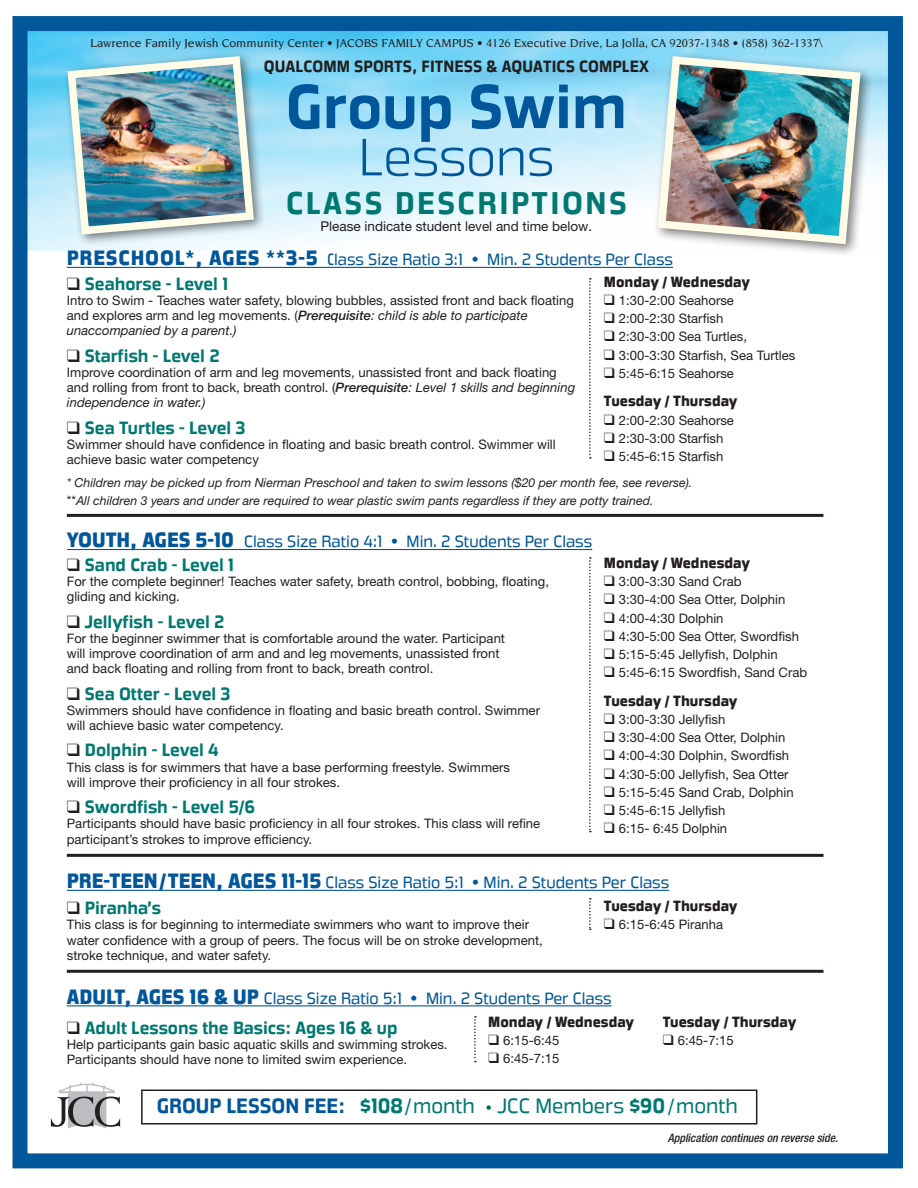
<style>
.page{position:relative;width:918px;height:1188px;background:#fff}
.page>*{position:absolute;margin:0;border:0;box-sizing:border-box;transform-origin:0 0}
.t1{font:700 60.45px "Great Escape Rg";color:#01579a}
.t2{font:51.45px "Great Escape Lt";color:#01579a}
.t3{font:700 30.75px "Great Escape Rg";letter-spacing:.08em;color:#007871}
.t4{font:20.4px "Great Escape Bk";color:#007871}
.t5{font:700 17.4px "Great Escape Rg";color:#007871}
.t6{font:16.05px "Great Escape Bk";color:#01579a}
.t7{font:700 16.05px "Great Escape Rg";letter-spacing:.005em;color:#231f20}
.t8{font:14.55px "Great Escape Bl";color:#231f20}
.t9{font:13.5px "Helvetica Neue LT Std";color:#231f20}
.t10{font:13.05px/15.3px "Helvetica Neue LT Std";color:#231f20}
.t11{font:italic 12.3px/17.4px "Helvetica Neue LT Std";color:#231f20}
.t12{font:500 12.3px "Novarese";color:#231f20}
.t13{font:italic 500 condensed 11.7px "Helvetica Neue LT Std";color:#231f20}
.s1{font-size:13.05px}
.s2{font-family:"Great Escape Bl";font-size:20.4px}
.s3{font-family:"Great Escape Narrow Bk"}
.s4{font-family:"ITC Avant Garde Std";font-weight:600;font-stretch:condensed}
.s5{color:#231f20}
.s6{font-weight:500;font-style:italic}
.s7{font-style:italic}
.s8{font-style:normal;font-size:13.05px}
.s9{font-family:"Great Escape Rg";font-weight:700;color:#01579a}
.s10{font-family:"Great Escape Rg";font-weight:700}
.s11{font-family:"Futura Std";font-weight:500;font-size:11.7px;color:#007035}
</style>
<div class="page">
<img style="left:29px;top:32px;width:858px;height:219px">
<div style="left:13px;top:16px;width:890px;height:1152px;border:15px solid #01579a"></div>
<hr style="left:67px;top:970px;width:757px;height:3px;background:#231f20">
<hr style="left:67px;top:854px;width:757px;height:3px;background:#231f20">
<hr style="left:67px;top:514px;width:757px;height:3px;background:#231f20">
<hr style="left:67px;top:890px;width:602px;height:1px;background:#01579a">
<svg style="left:589px;top:898px;width:2px;height:32px"></svg>
<hr style="left:67px;top:1005px;width:545px;height:1px;background:#01579a">
<svg style="left:474px;top:1016px;width:2px;height:46px"></svg>
<hr style="left:67px;top:267px;width:606px;height:1px;background:#01579a">
<svg style="left:589px;top:278px;width:2px;height:181px"></svg>
<hr style="left:67px;top:549px;width:525px;height:1px;background:#01579a">
<svg style="left:589px;top:557px;width:2px;height:275px"></svg>
<div style="left:141px;top:1090px;width:616px;height:35px;border:2px solid #231f20"></div>
<div style="left:62px;top:51px;width:204px;height:196px;background:#231f20;opacity:.58"></div>
<img style="left:63px;top:52px;width:195px;height:187px">
<div style="left:652px;top:51px;width:222px;height:206px;background:#231f20;opacity:.58"></div>
<img style="left:654px;top:52px;width:211px;height:196px">
<svg style="left:51px;top:1082px;width:69px;height:46px"></svg>
<p class="t12" style="left:90px;top:36px;width:734px">Lawrence Family Jewish Community Center • JACOBS FAMILY CAMPUS • 4126 Executive Drive, La Jolla, CA 92037-1348 • (858) 362-1337<span class="s1">\</span></p>
<p class="t7" style="left:264px;top:57px;width:386px">QUALCOMM SPORTS, FITNESS &amp; AQUATICS COMPLEX</p>
<h1 class="t1" style="left:286px;top:71px;width:343px">Group Swim</h1>
<h2 class="t2" style="left:359px;top:126px;width:197px">Lessons</h2>
<h3 class="t3" style="left:286px;top:184px;width:342px">CLASS DESCRIPTIONS</h3>
<p class="t9" style="left:321px;top:218px;width:273px">Please indicate student level and time below.</p>
<p class="t6" style="left:67px;top:250px;width:608px"><span class="s2">PRESCHOOL*, AGES **3-5</span> <span class="s3">C</span>lass Size Ratio 3:1 <span class="s4">•</span> Min. 2 Students Per Class</p>
<p class="t8" style="left:604px;top:273px;width:148px">Monday / Wednesday</p>
<p class="t10" style="left:604px;top:293px;width:132px">❑ 1:30-2:00 Seahorse</p>
<p class="t10" style="left:604px;top:311px;width:121px">❑ 2:00-2:30 Starfish</p>
<p class="t10" style="left:604px;top:329px;width:145px">❑ 2:30-3:00 Sea Turtles,</p>
<p class="t10" style="left:604px;top:347px;width:193px">❑ 3:00-3:30 Starfish, Sea Turtles</p>
<p class="t10" style="left:604px;top:365px;width:132px">❑ 5:45-6:15 Seahorse</p>
<p class="t8" style="left:604px;top:393px;width:135px">Tuesday / Thursday</p>
<p class="t10" style="left:604px;top:412px;width:132px">❑ 2:00-2:30 Seahorse</p>
<p class="t10" style="left:604px;top:430px;width:121px">❑ 2:30-3:00 Starfish</p>
<p class="t10" style="left:604px;top:449px;width:121px">❑ 5:45-6:15 Starfish</p>
<h3 class="t5" style="left:67px;top:273px;width:163px"><span class="s5">❑</span> Seahorse - Level 1</h3>
<p class="t10" style="left:67px;top:292px;width:509px">Intro to Swim - Teaches water safety, blowing bubbles, assisted front and back floating and explores arm and leg movements. (<span class="s6">Prerequisite</span><span class="s7">: child is able to participate unaccompanied by a parent.)</span></p>
<h3 class="t5" style="left:67px;top:345px;width:154px"><span class="s5">❑</span> Starfish - Level 2</h3>
<p class="t10" style="left:67px;top:364px;width:510px">Improve coordination of arm and leg movements, unassisted front and back floating and rolling from front to back, breath control. (<span class="s6">Prerequisite</span><span class="s7">: Level 1 skills and beginning independence in water.)</span></p>
<h3 class="t5" style="left:67px;top:417px;width:180px"><span class="s5">❑</span> Sea Turtles - Level 3</h3>
<p class="t10" style="left:67px;top:436px;width:490px">Swimmer should have confidence in floating and basic breath control. Swimmer will achieve basic water competency</p>
<p class="t11" style="left:67px;top:474px;width:627px">* Children may be picked up from Nierman Preschool and taken to swim lessons ($20 per month fee, see reverse). <span class="s8">**</span>All children 3 years and under are required to wear plastic swim pants regardless if they are potty trained.</p>
<p class="t6" style="left:67px;top:532px;width:527px"><span class="s2">YOUTH, AGES 5-10</span> Class Size Ratio 4:1 <span class="s4">•</span> Min. 2 Students Per Class</p>
<h3 class="t5" style="left:67px;top:554px;width:169px"><span class="s5">❑</span> Sand Crab - Level 1</h3>
<p class="t10" style="left:67px;top:574px;width:484px">For the complete beginner! Teaches water safety, breath control, bobbing, floating, gliding and kicking.</p>
<h3 class="t5" style="left:67px;top:611px;width:159px"><span class="s5">❑</span> Jellyfish - Level 2</h3>
<p class="t10" style="left:67px;top:630px;width:440px">For the beginner swimmer that is comfortable around the water. Participant will improve coordination of arm and and leg movements, unassisted front and back floating and rolling from front to back, breath control.</p>
<h3 class="t5" style="left:67px;top:683px;width:165px"><span class="s5">❑</span> Sea Otter - Level 3</h3>
<p class="t10" style="left:67px;top:702px;width:475px">Swimmers should have confidence in floating and basic breath control. Swimmer will achieve basic water competency.</p>
<h3 class="t5" style="left:67px;top:740px;width:153px"><span class="s5">❑</span> Dolphin - Level 4</h3>
<p class="t10" style="left:67px;top:759px;width:445px">This class is for swimmers that have a base performing freestyle. Swimmers will improve their proficiency in all four strokes.</p>
<h3 class="t5" style="left:67px;top:796px;width:190px"><span class="s5">❑</span> Swordfish - Level 5/6</h3>
<p class="t10" style="left:67px;top:816px;width:475px">Participants should have basic proficiency in all four strokes. This class will refine participant’s strokes to improve efficiency.</p>
<p class="t8" style="left:604px;top:554px;width:148px">Monday / Wednesday</p>
<p class="t10" style="left:604px;top:574px;width:139px">❑ 3:00-3:30 Sand Crab</p>
<p class="t10" style="left:604px;top:592px;width:183px">❑ 3:30-4:00 Sea Otter, Dolphin</p>
<p class="t10" style="left:604px;top:610px;width:121px">❑ 4:00-4:30 Dolphin</p>
<p class="t10" style="left:604px;top:628px;width:197px">❑ 4:30-5:00 Sea Otter, Swordfish</p>
<p class="t10" style="left:604px;top:646px;width:175px">❑ 5:15-5:45 Jellyfish, Dolphin</p>
<p class="t10" style="left:604px;top:665px;width:205px">❑ 5:45-6:15 Swordfish, Sand Crab</p>
<p class="t8" style="left:604px;top:692px;width:135px">Tuesday / Thursday</p>
<p class="t10" style="left:604px;top:711px;width:123px">❑ 3:00-3:30 Jellyfish</p>
<p class="t10" style="left:604px;top:730px;width:183px">❑ 3:30-4:00 Sea Otter, Dolphin</p>
<p class="t10" style="left:604px;top:748px;width:187px">❑ 4:00-4:30 Dolphin, Swordfish</p>
<p class="t10" style="left:604px;top:766px;width:186px">❑ 4:30-5:00 Jellyfish, Sea Otter</p>
<p class="t10" style="left:604px;top:784px;width:191px">❑ 5:15-5:45 Sand Crab, Dolphin</p>
<p class="t10" style="left:604px;top:802px;width:123px">❑ 5:45-6:15 Jellyfish</p>
<p class="t10" style="left:604px;top:821px;width:125px">❑ 6:15- 6:45 Dolphin</p>
<p class="t6" style="left:67px;top:873px;width:604px"><span class="s2">PRE-TEEN/TEEN, AGES 11-15</span> Class Size Ratio 5:1 <span class="s4">•</span> Min. 2 Students Per Class</p>
<h3 class="t5" style="left:67px;top:897px;width:96px"><span class="s5">❑</span> Piranha’s</h3>
<p class="t10" style="left:67px;top:917px;width:478px">This class is for beginning to intermediate swimmers who want to improve their water confidence with a group of peers. The focus will be on stroke development, stroke technique, and water safety.</p>
<p class="t8" style="left:604px;top:897px;width:135px">Tuesday / Thursday</p>
<p class="t10" style="left:604px;top:917px;width:121px">❑ 6:15-6:45 Piranha</p>
<p class="t6" style="left:67px;top:988px;width:546px"><span class="s2">ADULT, AGES 16 &amp; UP</span> Class Size Ratio 5:1 <span class="s4">•</span> Min. 2 Students Per Class</p>
<h3 class="t5" style="left:67px;top:1017px;width:332px"><span class="s5">❑</span> Adult Lessons the Basics: Ages 16 &amp; up</h3>
<p class="t10" style="left:67px;top:1037px;width:382px">Help participants gain basic aquatic skills and swimming strokes.<br>Participants should have none to limited swim experience.</p>
<p class="t8" style="left:488px;top:1013px;width:148px">Monday / Wednesday</p>
<p class="t10" style="left:488px;top:1032px;width:73px">❑ 6:15-6:45</p>
<p class="t10" style="left:488px;top:1051px;width:73px">❑ 6:45-7:15</p>
<p class="t8" style="left:663px;top:1013px;width:135px">Tuesday / Thursday</p>
<p class="t10" style="left:663px;top:1032px;width:73px">❑ 6:45-7:15</p>
<h3 class="t4" style="left:157px;top:1094px;width:583px"><span class="s9">GROUP LESSON FEE:</span> <span class="s10">$108</span>/month <span class="s11">•</span> JCC Members <span class="s10">$90</span>/month</h3>
<p class="t13" style="left:668px;top:1131px;width:172px">Application continues on reverse side.</p>
</div>
